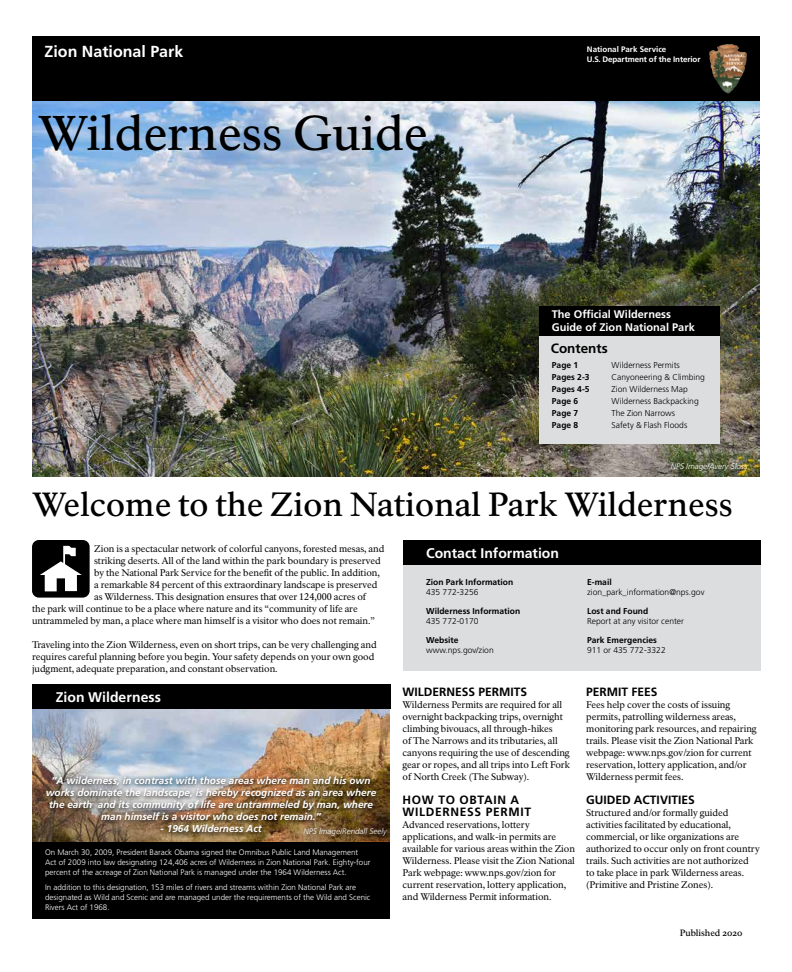
<style>
.page{position:relative;width:792px;height:972px;background:#fff}
.page>*{position:absolute;margin:0;border:0;box-sizing:border-box;transform-origin:0 0}
.t1{font:500 48px "NPS Rawlinson OT";letter-spacing:-.005em;color:#000}
.Text-head_A{font:500 33px "NPS Rawlinson OT";letter-spacing:-.005em;color:#000}
.t2{font:700 16px "Frutiger LT Std";color:#fff}
.Box-head_B_indented{font:700 14px "Frutiger LT Std";color:#fff}
.Box-head_B_indented-2{font:700 13.5px "Frutiger LT Std";color:#000}
.t3{font:700 12px "Frutiger LT Std";color:#000}
.t4{font:700 12px/12px "Frutiger LT Std";letter-spacing:.055em;color:#000}
.t5{font:700 11px/13.5px "Frutiger LT Std";color:#fff}
.t6{font:italic 700 10px/12px "Frutiger LT Std";color:#fff;text-align:center}
.Text{font:9.5px/12px "NPS Rawlinson OT";color:#000}
.Box-text{font:9.5px/12px "NPS Rawlinson OT";letter-spacing:-.005em;color:#000}
.t7{font:500 9px "NPS Rawlinson OT Old";color:#000}
.Box-text_indented{font:300 8.5px/10px "Frutiger LT Std";color:#000}
.Box-bold_indented{font:700 8.5px/10px "Frutiger LT Std";color:#000}
.Box-bold_indented-2{font:300 8.5px/10px "Frutiger LT Std";color:#000}
.Box-text_indented-2{font:700 8.5px "Frutiger LT Std";color:#000}
.Box-bold_indented-3{font:300 8px/10px "Frutiger LT Std";color:#fff}
.Black-band__NPS_DOI{font:700 8px/10px "Frutiger LT Std";letter-spacing:-.01em;color:#fff}
.t8{font:italic 300 8px "Frutiger LT Std";color:#fff}
.s1{font-weight:300}
.s2{font-weight:700}
</style>
<div class="page">
<img style="left:32px;top:100px;width:728px;height:377px">
<div style="left:32px;top:36px;width:728px;height:64px;background:#000"></div>
<img style="left:709px;top:44px;width:22px;height:18px">
<div style="left:539px;top:335px;width:181px;height:109px;background:#dcddde"></div>
<div style="left:539px;top:306px;width:181px;height:30px;background:#000"></div>
<div style="left:32px;top:540px;width:58px;height:58px;background:#000;border-radius:7px"></div>
<svg style="left:40px;top:546px;width:42px;height:45px"></svg>
<div style="left:403px;top:552px;width:358px;height:119px;background:#dcddde"></div>
<div style="left:403px;top:540px;width:358px;height:25px;background:#000"></div>
<img style="left:32px;top:709px;width:358px;height:133px">
<div style="left:32px;top:842px;width:358px;height:77px;background:#000"></div>
<div style="left:42px;top:773px;width:339px;height:66px;background:#000;opacity:.96"></div>
<div style="left:32px;top:684px;width:358px;height:25px;background:#000"></div>
<div style="left:300px;top:824px;width:93px;height:18px;background:#000;opacity:.75"></div>
<div style="left:667px;top:459px;width:87px;height:18px;background:#000;opacity:.38"></div>
<p class="t2" style="left:45px;top:42px;width:140px">Zion National Park</p>
<p class="t1" style="left:38px;top:105px;width:391px">Wilderness Guide</p>
<p class="Black-band__NPS_DOI" style="left:587px;top:44px;width:115px">National Park Service<br>U.S. Department of the Interior</p>
<p class="t5" style="left:552px;top:307px;width:145px">The Official Wilderness<br>Guide of Zion National Park</p>
<p class="Box-head_B_indented-2" style="left:551px;top:341px;width:58px">Contents</p>
<p class="Box-text_indented-2" style="left:552px;top:360px;width:28px">Page 1</p>
<p class="Box-text_indented-2" style="left:552px;top:372px;width:39px">Pages 2-3</p>
<p class="Box-text_indented-2" style="left:552px;top:384px;width:39px">Pages 4-5</p>
<p class="Box-text_indented-2" style="left:552px;top:396px;width:28px">Page 6</p>
<p class="Box-text_indented-2" style="left:552px;top:408px;width:28px">Page 7</p>
<p class="Box-text_indented-2" style="left:552px;top:420px;width:28px">Page 8</p>
<p class="Box-text_indented" style="left:612px;top:360px;width:70px">Wilderness Permits</p>
<p class="Box-text_indented" style="left:612px;top:372px;width:95px">Canyoneering &amp; Climbing</p>
<p class="Box-text_indented" style="left:612px;top:384px;width:78px">Zion Wilderness Map</p>
<p class="Box-text_indented" style="left:612px;top:396px;width:89px">Wilderness Backpacking</p>
<p class="Box-text_indented" style="left:612px;top:408px;width:65px">The Zion Narrows</p>
<p class="Box-text_indented" style="left:612px;top:420px;width:77px">Safety &amp; Flash Floods</p>
<p class="t8" style="left:671px;top:461px;width:78px">NPS Image/Avery Sloss</p>
<p class="Text-head_A" style="left:32px;top:485px;width:702px">Welcome to the Zion National Park Wilderness</p>
<p class="Text" style="left:94px;top:543px;width:292px">Zion is a spectacular network of colorful canyons, forested mesas, and</p>
<p class="Text" style="left:94px;top:555px;width:288px">striking deserts. All of the land within the park boundary is preserved</p>
<p class="Text" style="left:94px;top:567px;width:287px">by the National Park Service for the benefit of the public. In addition,</p>
<p class="Text" style="left:94px;top:579px;width:285px">a remarkable 84 percent of this extraordinary landscape is preserved</p>
<p class="Text" style="left:94px;top:591px;width:273px">as Wilderness. This designation ensures that over 124,000 acres of</p>
<p class="Text" style="left:32px;top:603px;width:327px">the park will continue to be a place where nature and its “community of life are</p>
<p class="Text" style="left:32px;top:615px;width:345px">untrammeled by man, a place where man himself is a visitor who does not remain.”</p>
<p class="Text" style="left:32px;top:639px;width:346px">Traveling into the Zion Wilderness, even on short trips, can be very challenging and requires careful planning before you begin. Your safety depends on your own good judgment, adequate preparation, and constant observation.</p>
<p class="Box-head_B_indented" style="left:56px;top:689px;width:107px">Zion Wilderness</p>
<p class="t6" style="left:46px;top:774px;width:332px">“A wilderness, in contrast with those areas where man and his own works dominate the landscape, is hereby recognized as an area where the earth and its community of life are untrammeled by man, where man himself is a visitor who does not remain.”</p>
<p class="t6" style="left:160px;top:822px;width:103px">- 1964 Wilderness Act</p>
<p class="Box-bold_indented-3" style="left:45px;top:847px;width:327px">On March 30, 2009, President Barack Obama signed the Omnibus Public Land Management<br>Act of 2009 into law designating 124,406 acres of Wilderness in Zion National Park. Eighty-four percent of the acreage of Zion National Park is managed under the 1964 Wilderness Act.</p>
<p class="Box-bold_indented-3" style="left:45px;top:882px;width:327px">In addition to this designation, 153 miles of rivers and streams within Zion National Park are designated as Wild and Scenic and are managed under the requirements of the Wild and Scenic<br>Rivers Act of 1968.</p>
<p class="t8" style="left:304px;top:826px;width:85px">NPS Image/Rendall Seely</p>
<p class="Box-head_B_indented" style="left:426px;top:545px;width:134px">Contact Information</p>
<p class="Box-bold_indented" style="left:426px;top:577px;width:89px">Zion Park Information<br><span class="s1">435 772-3256</span></p>
<p class="Box-bold_indented" style="left:426px;top:606px;width:96px">Wilderness Information<br><span class="s1">435 772-0170</span></p>
<p class="Box-bold_indented-2" style="left:426px;top:635px;width:69px"><span class="s2">Website </span>www.nps.gov/zion</p>
<p class="Box-text_indented" style="left:587px;top:577px;width:119px"><span class="s2">E-mail </span>zion_park_information@nps.gov</p>
<p class="Box-text_indented" style="left:587px;top:606px;width:98px"><span class="s2">Lost and Found<br></span>Report at any visitor center</p>
<p class="Box-bold_indented" style="left:587px;top:635px;width:71px">Park Emergencies</p>
<p class="Box-bold_indented-2" style="left:587px;top:645px;width:80px">911 or 435 772-3322</p>
<h2 class="t3" style="left:403px;top:685px;width:126px">WILDERNESS PERMITS</h2>
<p class="Text" style="left:403px;top:699px;width:169px">Wilderness Permits are required for all overnight backpacking trips, overnight climbing bivouacs, all through-hikes<br>of The Narrows and its tributaries, all canyons requiring the use of descending gear or ropes, and all trips into Left Fork of North Creek (The Subway).</p>
<h2 class="t4" style="left:403px;top:794px;width:130px">HOW TO OBTAIN A<br>WILDERNESS PERMIT</h2>
<p class="Box-text" style="left:403px;top:819px;width:174px">Advanced reservations, lottery applications, and walk-in permits are available for various areas within the Zion Wilderness. Please visit the Zion National Park webpage: www.nps.gov/zion for current reservation, lottery application, and Wilderness Permit information.</p>
<h2 class="t3" style="left:586px;top:685px;width:73px">PERMIT FEES</h2>
<p class="Text" style="left:586px;top:699px;width:172px">Fees help cover the costs of issuing permits, patrolling wilderness areas, monitoring park resources, and repairing trails. Please visit the Zion National Park webpage: www.nps.gov/zion for current reservation, lottery application, and/or Wilderness permit fees.</p>
<h2 class="t3" style="left:586px;top:793px;width:110px">GUIDED ACTIVITIES</h2>
<p class="Text" style="left:586px;top:807px;width:175px">Structured and/or formally guided activities facilitated by educational, commercial, or like organizations are authorized to occur only on front country trails. Such activities are not authorized<br>to take place in park Wilderness areas. (Primitive and Pristine Zones).</p>
<p class="t7" style="left:680px;top:927px;width:64px">Published 2020</p>
</div>
